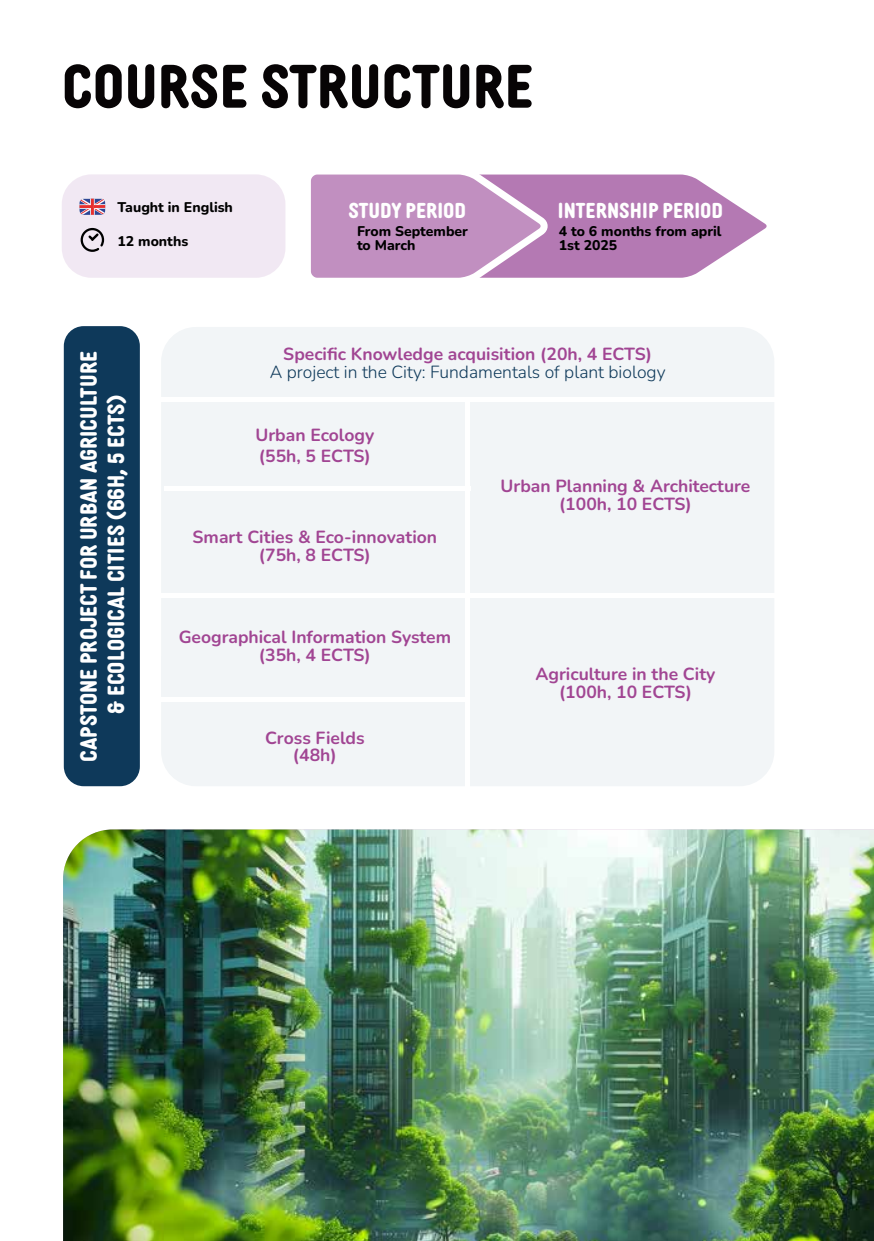
<style>
.page{position:relative;width:874px;height:1241px;background:#fff}
.page>*{position:absolute;margin:0;border:0;box-sizing:border-box;transform-origin:0 0}
.t1{font:700 59.5px "Diazo MVB Cond";color:#070405}
.t2{font:700 22.75px/27.3px "Diazo MVB Cond";color:#fff;text-align:center}
.t3{font:700 21px "Diazo MVB Cond";color:#fff}
.t4{font:700 17.5px/17.5px "Nunito";color:#a14593;text-align:center}
.t5{font:300 17.5px "Nunito";color:#0e395a}
.t6{font:800 14px/14px "Nunito";color:#000}
</style>
<div class="page">
<div style="left:62px;top:174px;width:223px;height:104px;background:#f1e8f3;border-radius:30px"></div>
<svg style="left:79px;top:198px;width:26px;height:17px"></svg>
<svg style="left:80px;top:227px;width:25px;height:25px"></svg>
<svg style="left:311px;top:174px;width:456px;height:104px;background:#c291c1"></svg>
<div style="left:64px;top:326px;width:76px;height:460px;background:#0e395a;border-radius:20px"></div>
<div style="left:161px;top:327px;width:613px;height:459px;background:#f2f5f7;border-radius:35px"></div>
<div style="left:161px;top:397px;width:619px;height:5px;background:#fff"></div>
<div style="left:157px;top:592px;width:617px;height:5px;background:#fff"></div>
<div style="left:164px;top:486px;width:306px;height:5px;background:#fff"></div>
<div style="left:465px;top:399px;width:5px;height:699px;background:#fff"></div>
<div style="left:159px;top:696px;width:306px;height:5px;background:#fff"></div>
<img style="left:63px;top:829px;width:810px;height:411px">
<h1 class="t1" style="left:62px;top:39px;width:473px">COURSE STRUCTURE</h1>
<p class="t6" style="left:117px;top:199px;width:117px">Taught in English</p>
<p class="t6" style="left:117px;top:234px;width:72px">12 months</p>
<p class="t3" style="left:348px;top:193px;width:119px">STUDY PERIOD</p>
<p class="t6" style="left:357px;top:223px;width:112px">From September to March</p>
<p class="t3" style="left:557px;top:193px;width:167px">INTERNSHIP PERIOD</p>
<p class="t6" style="left:558px;top:223px;width:164px">4 to 6 months from april<br>1st 2025</p>
<h2 class="t2" style="left:73px;top:762px;width:412px;rotate:-90deg">CAPSTONE PROJECT FOR URBAN AGRICULTURE &amp; ECOLOGICAL CITIES (66H, 5 ECTS)</h2>
<p class="t4" style="left:283px;top:345px;width:370px">Specific Knowledge acquisition (20h, 4 ECTS)</p>
<p class="t5" style="left:270px;top:359px;width:397px">A project in the City: Fundamentals of plant biology</p>
<p class="t4" style="left:255px;top:423px;width:120px;line-height:21px;text-align:left">Urban Ecology (55h, 5 ECTS)</p>
<p class="t4" style="left:500px;top:476px;width:251px">Urban Planning &amp; Architecture (100h, 10 ECTS)</p>
<p class="t4" style="left:192px;top:527px;width:246px">Smart Cities &amp; Eco-innovation (75h, 8 ECTS)</p>
<p class="t4" style="left:178px;top:627px;width:274px">Geographical Information System (35h, 4 ECTS)</p>
<p class="t4" style="left:535px;top:664px;width:181px">Agriculture in the City (100h, 10 ECTS)</p>
<p class="t4" style="left:265px;top:728px;width:101px">Cross Fields (48h)</p>
</div>
